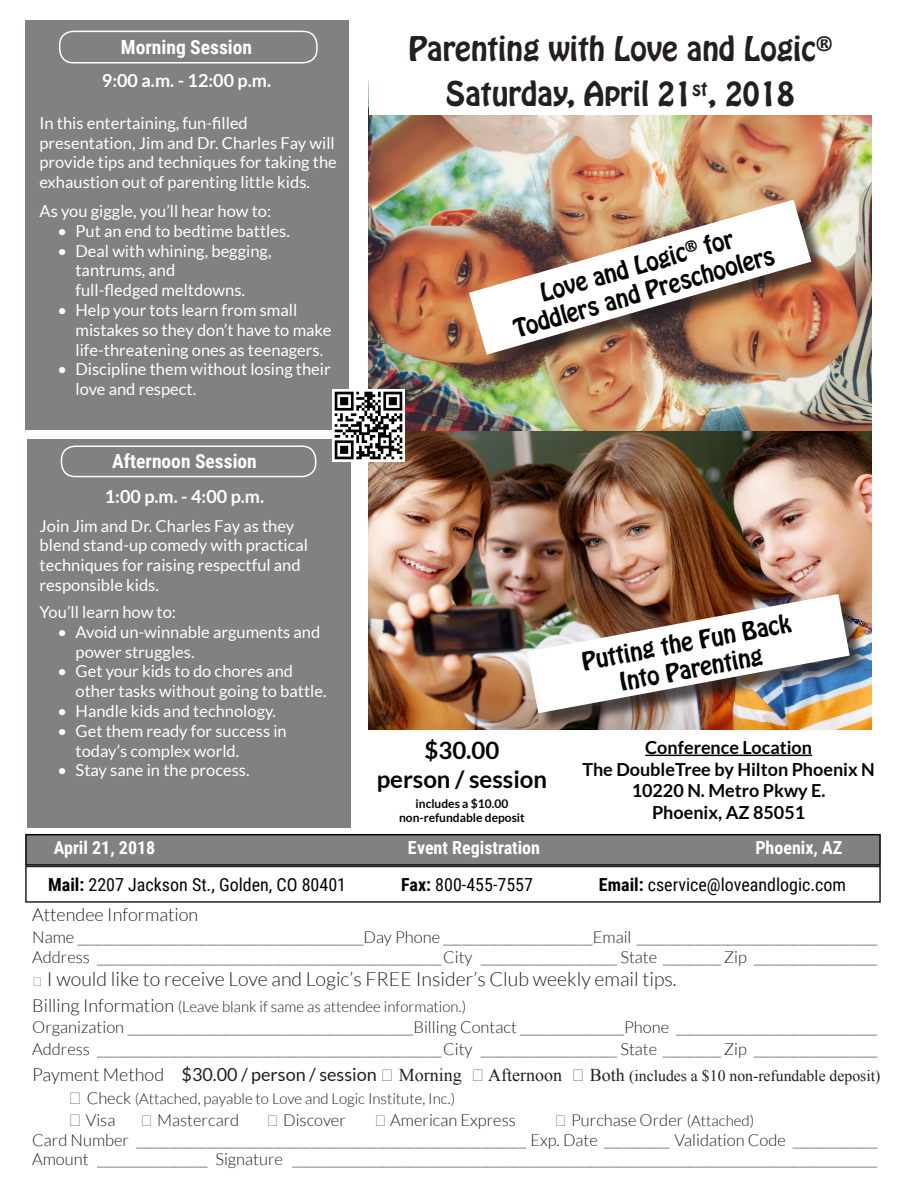
<style>
.page{position:relative;width:918px;height:1188px;background:#fff}
.page>*{position:absolute;margin:0;border:0;box-sizing:border-box;transform-origin:0 0}
.t1{font:30px "Hobo Std";color:#231f20}
.t2{font:700 24px/28.8px "Lato";color:#040503;text-align:center}
.Body_2{font:22.5px/26.8px "Hobo Std";color:#040503;text-align:center}
.t3{font:300 19.5px "Lato";color:#231f20}
.Headlines{font:700 19.5px "Roboto Condensed";color:#fff}
.t4{font:18px "Roboto Condensed";color:#040503}
.t5{font:700 18px "Lato";color:#040503}
.Headlines-2{font:700 18px "Roboto Condensed";color:#fff}
.t6{font:700 18px "Lato";color:#fff}
.Reg_header{font:300 18px "Lato";color:#231f20}
.t7{font:300 16.5px "Lato";color:#231f20}
.Body_2-2{font:16.5px/19.8px "Lato";color:#fff}
.Reg_header-2{font:15.75px "Times New Roman";color:#231f20}
.Reg_header-3{font:300 15px "Lato";color:#231f20}
.t8{font:700 12px "Lato";color:#040503}
.s1{font-weight:700}
.s2{font-family:"Times New Roman";font-weight:400;font-size:13.5px}
.s3{font-size:18px}
.s4{font-family:"Lato";font-weight:300;font-size:18px}
.s5{font-family:"Lato";font-size:18px}
.s6{font-family:"Times New Roman";font-weight:400;font-size:18px}
.s7{font-size:16.5px}
.s8{font-family:"Times New Roman";font-weight:400}
.s9{font-size:15px}
</style>
<div class="page">
<img style="left:369px;top:431px;width:503px;height:299px">
<img style="left:369px;top:115px;width:503px;height:316px">
<div style="left:25px;top:834px;width:856px;height:32px;background:#828081;border:2px solid #040503"></div>
<div style="left:25px;top:866px;width:856px;height:37px;border:2px solid #231f20"></div>
<div style="left:25px;top:20px;width:323px;height:410px;background:#828081"></div>
<div style="left:27px;top:439px;width:323px;height:389px;background:#828081"></div>
<div style="left:59px;top:31px;width:259px;height:33px;border:2px solid #fff;border-radius:14px"></div>
<div style="left:61px;top:446px;width:255px;height:31px;border:2px solid #fff;border-radius:13px"></div>
<div style="left:472px;top:203px;width:357px;height:170px;background:#231f20;opacity:.75"></div>
<img style="left:469px;top:200px;width:342px;height:155px">
<div style="left:530px;top:597px;width:338px;height:134px;background:#231f20;opacity:.75"></div>
<img style="left:527px;top:594px;width:323px;height:119px">
<hr style="left:645px;top:755px;width:167px;height:1px;background:#040503">
<img style="left:333px;top:390px;width:72px;height:71px">
<p class="Headlines" style="left:121px;top:34px;width:133px">Morning Session</p>
<p class="t6" style="left:102px;top:70px;width:171px">9:00 a.m. - 12:00 p.m.</p>
<p class="Body_2-2" style="left:40px;top:113px;width:210px">In this entertaining, fun-filled</p>
<p class="Body_2-2" style="left:40px;top:133px;width:297px">presentation, Jim and Dr. Charles Fay will</p>
<p class="Body_2-2" style="left:40px;top:152px;width:299px">provide tips and techniques for taking the exhaustion out of parenting little kids.</p>
<p class="Body_2-2" style="left:40px;top:201px;width:233px">As you giggle, you’ll hear how to:</p>
<p class="Body_2-2" style="left:58px;top:221px;width:234px">• Put an end to bedtime battles.</p>
<p class="Body_2-2" style="left:76px;top:241px;width:198px;text-indent:-18px">• Deal with whining, begging, tantrums, and<br>full-fledged meltdowns.</p>
<p class="Body_2-2" style="left:76px;top:300px;width:257px;text-indent:-18px">• Help your tots learn from small mistakes so they don’t have to make life-threatening ones as teenagers.</p>
<p class="Body_2-2" style="left:76px;top:359px;width:257px;text-indent:-18px">• Discipline them without losing their love and respect.</p>
<p class="Headlines" style="left:112px;top:447px;width:146px">Afternoon Session</p>
<p class="t6" style="left:105px;top:486px;width:161px">1:00 p.m. - 4:00 p.m.</p>
<p class="Body_2-2" style="left:40px;top:516px;width:270px">Join Jim and Dr. Charles Fay as they blend stand-up comedy with practical</p>
<p class="Body_2-2" style="left:40px;top:555px;width:263px">techniques for raising respectful and responsible kids.</p>
<p class="Body_2-2" style="left:40px;top:602px;width:138px">You’ll learn how to:</p>
<p class="Body_2-2" style="left:76px;top:622px;width:246px;text-indent:-18px">• Avoid un-winnable arguments and power struggles.</p>
<p class="Body_2-2" style="left:76px;top:661px;width:252px;text-indent:-18px">• Get your kids to do chores and other tasks without going to battle.</p>
<p class="Body_2-2" style="left:58px;top:701px;width:220px">• Handle kids and technology.</p>
<p class="Body_2-2" style="left:76px;top:721px;width:213px;text-indent:-18px">• Get them ready for success in today’s complex world.</p>
<p class="Body_2-2" style="left:58px;top:760px;width:194px">• Stay sane in the process.</p>
<p class="t1" style="left:408px;top:28px;width:425px">Parenting with Love and Logic<sup>®</sup></p>
<p class="t1" style="left:446px;top:73px;width:350px">Saturday, April 21<sup>st</sup>, 2018</p>
<p class="Body_2" style="left:537px;top:281px;width:202px;rotate:-16deg">Love and Logic<sup>®</sup> for</p>
<p class="Body_2" style="left:511px;top:316px;width:272px;rotate:-16deg">Toddlers and Preschoolers</p>
<p class="Body_2" style="left:580px;top:648px;width:213px;rotate:-10deg">Putting the Fun Back<br>Into Parenting</p>
<p class="t2" style="left:377px;top:736px;width:172px">$30.00<br>person / session</p>
<p class="t5" style="left:645px;top:737px;width:168px">Conference Location</p>
<p class="t5" style="left:582px;top:759px;width:294px">The DoubleTree by Hilton Phoenix N</p>
<p class="t5" style="left:632px;top:781px;width:195px">10220 N. Metro Pkwy E.</p>
<p class="t5" style="left:652px;top:802px;width:155px">Phoenix, AZ 85051</p>
<p class="t8" style="left:416px;top:796px;width:94px">includes a $10.00</p>
<p class="t8" style="left:399px;top:811px;width:127px">non-refundable deposit</p>
<p class="Headlines-2" style="left:54px;top:835px;width:103px">April 21, 2018</p>
<p class="Headlines-2" style="left:408px;top:835px;width:134px">Event Registration</p>
<p class="Headlines-2" style="left:755px;top:835px;width:89px">Phoenix, AZ</p>
<p class="t4" style="left:48px;top:872px;width:299px"><span class="s1">Mail:</span> 2207 Jackson St., Golden, CO 80401</p>
<p class="t4" style="left:401px;top:872px;width:133px"><span class="s1">Fax:</span> 800-455-7557</p>
<p class="t4" style="left:599px;top:872px;width:249px"><span class="s1">Email:</span> cservice@loveandlogic.com</p>
<p class="Reg_header" style="left:32px;top:905px;width:168px">Attendee Information</p>
<p class="t7" style="left:32px;top:928px;width:847px">Name ____________________________________________Day Phone _______________________Email _____________________________________</p>
<p class="t7" style="left:32px;top:948px;width:847px">Address _____________________________________________________City _____________________ State _________Zip ___________________</p>
<p class="t3" style="left:32px;top:969px;width:646px"><span class="s2">☐</span> I would like to receive Love and Logic’s FREE Insider’s Club weekly email tips.</p>
<p class="Reg_header-3" style="left:32px;top:999px;width:435px"><span class="s3">Billing Information</span> (Leave blank if same as attendee information.)</p>
<p class="t7" style="left:32px;top:1019px;width:847px">Organization ____________________________________________Billing Contact ________________Phone _______________________________</p>
<p class="t7" style="left:32px;top:1040px;width:847px">Address _____________________________________________________City _____________________ State _________Zip ___________________</p>
<p class="Reg_header-2" style="left:32px;top:1065px;width:850px"><span class="s4">Payment Method</span> <span class="s5">$30.00 / person / session</span> <span class="s3">☐ Morning ☐ Afternoon ☐ Both</span> (includes a $10 non-refundable deposit)</p>
<p class="Reg_header-3" style="left:68px;top:1091px;width:388px"><span class="s6">☐</span> <span class="s7">Check</span> (Attached, payable to Love and Logic Institute, Inc.)</p>
<p class="t7" style="left:68px;top:1111px;width:49px"><span class="s6">☐</span> Visa</p>
<p class="t7" style="left:140px;top:1111px;width:101px"><span class="s8">☐</span> Mastercard</p>
<p class="t7" style="left:266px;top:1111px;width:81px"><span class="s8">☐</span> Discover</p>
<p class="t7" style="left:374px;top:1111px;width:143px"><span class="s8">☐</span> American Express</p>
<p class="t7" style="left:554px;top:1111px;width:201px"><span class="s8">☐</span> Purchase Order <span class="s9">(Attached)</span></p>
<p class="t7" style="left:32px;top:1131px;width:847px">Card Number ____________________________________________________________ Exp. Date __________ Validation Code _____________</p>
<p class="t7" style="left:32px;top:1151px;width:847px">Amount _________________ Signature __________________________________________________________________________________________</p>
</div>
